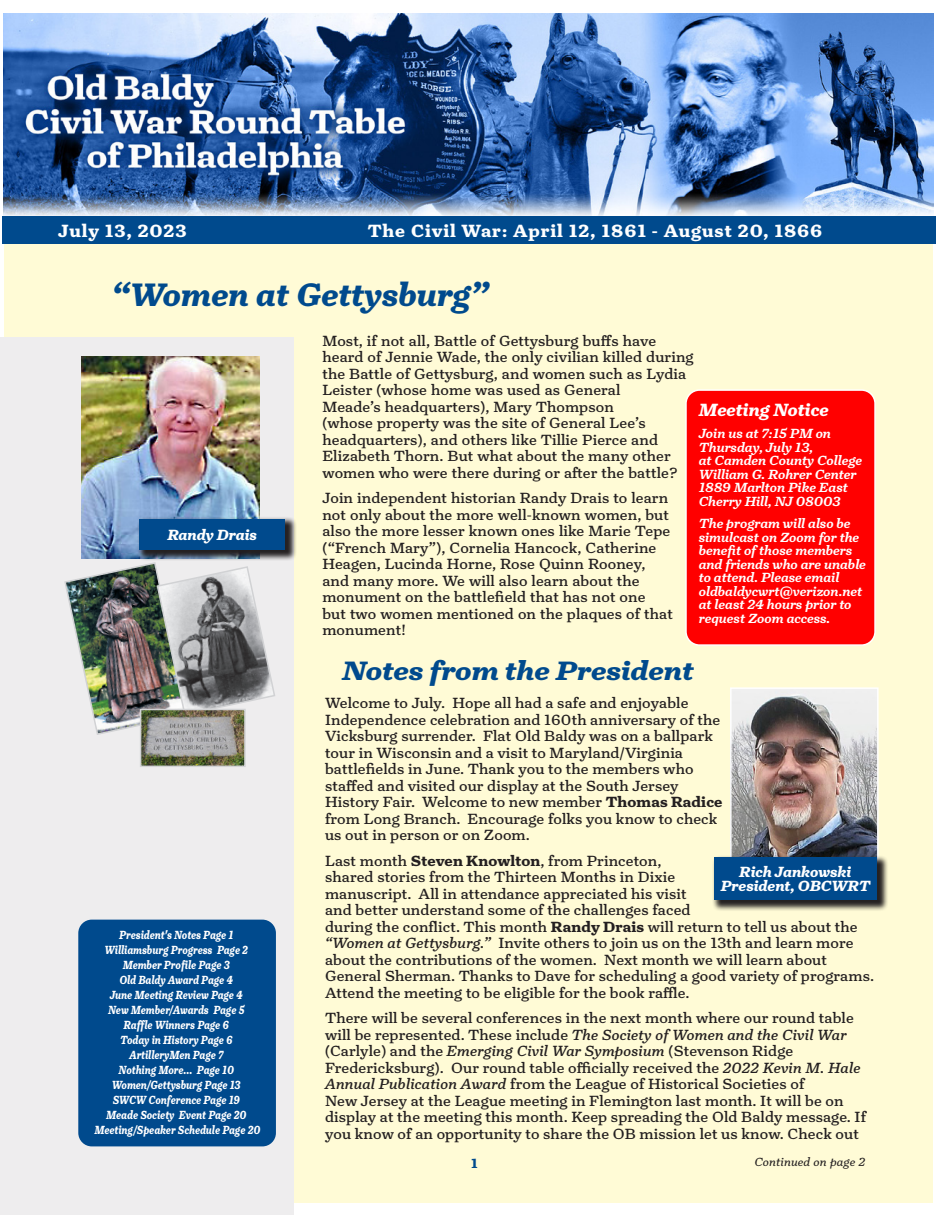
<style>
.page{position:relative;width:945px;height:1215px;background:#fff}
.page>*{position:absolute;margin:0;border:0;box-sizing:border-box;transform-origin:0 0}
.t1{font:italic 700 33px "Turnip";color:#004a8d}
.t2{font:italic 700 27px "Turnip";color:#004a8d;scale:1.1 1}
.t3{font:700 18px "Turnip";letter-spacing:.05em;color:#fff}
.t4{font:italic 700 18px "Turnip";color:#fff}
.t5{font:15px/16.5px "Turnip";letter-spacing:.01em;color:#231f20}
.t6{font:italic 700 15px/13.5px "Turnip";color:#fff;text-align:center}
.t7{font:italic 500 13.5px/13.5px "Turnip";color:#fff}
.t8{font:700 13.5px "Turnip";color:#004a8d}
.t9{font:italic 700 12px/15px "Turnip";letter-spacing:.01em;color:#fff;text-align:center;scale:.8 1}
.t10{font:italic 12px "Turnip";letter-spacing:.01em;color:#231f20}
.s1{font-weight:700}
.s2{font-style:italic}
</style>
<div class="page">
<div style="left:4px;top:14px;width:929px;height:1189px;background:#fffbd6"></div>
<div style="left:0;top:338px;width:294px;height:877px;background:#eeedee"></div>
<img style="left:4px;top:14px;width:930px;height:202px">
<div style="left:3px;top:216px;width:933px;height:28px;background:#004a8d"></div>
<div style="left:78px;top:920px;width:198px;height:226px;background:#004a8d;border-radius:14px"></div>
<div style="left:686px;top:390px;width:189px;height:255px;background:#f00;border-radius:14px"></div>
<div style="left:685px;top:389px;width:191px;height:257px;border:2px solid #fff;border-radius:14px"></div>
<img style="left:733px;top:690px;width:143px;height:165px">
<div style="left:730px;top:687px;width:149px;height:179px;border:2px solid #fff"></div>
<svg style="left:713px;top:855px;width:175px;height:56px;background:#75766d"></svg>
<div style="left:714px;top:858px;width:163px;height:42px;background:#004a8d"></div>
<img style="left:81px;top:356px;width:178px;height:203px">
<svg style="left:137px;top:516px;width:159px;height:44px;background:#606f7f"></svg>
<div style="left:140px;top:519px;width:145px;height:30px;background:#004a8d"></div>
<img style="left:64px;top:562px;width:211px;height:173px">
<img style="left:143px;top:712px;width:100px;height:52px">
<div style="left:140px;top:709px;width:106px;height:58px;border:2px solid #d1d2d4"></div>
<p class="t3" style="left:58px;top:219px;width:130px">July 13, 2023</p>
<p class="t3" style="left:368px;top:219px;width:456px">The Civil War: April 12, 1861 - August 20, 1866</p>
<h1 class="t1" style="left:112px;top:273px;width:379px">“Women at Gettysburg”</h1>
<p class="t6" style="left:168px;top:528px;width:91px">Randy Drais</p>
<p class="t9" style="left:95px;top:928px;width:209px">President's Notes Page 1<br>Williamsburg Progress Page 2<br>Member Profile Page 3<br>Old Baldy Award Page 4<br>June Meeting Review Page 4<br>New Member/Awards Page 5<br>Raffle Winners Page 6<br>Today in History Page 6<br>ArtilleryMen Page 7<br>Nothing More... Page 10<br>Women/Gettysburg Page 13<br>SWCW Conference Page 19<br>Meade Society Event Page 20<br>Meeting/Speaker Schedule Page 20</p>
<p class="t5" style="left:322px;top:332px;width:373px">Most, if not all, Battle of Gettysburg buffs have heard of Jennie Wade, the only civilian killed during the Battle of Gettysburg, and women such as Lydia Leister (whose home was used as General<br>Meade’s headquarters), Mary Thompson<br>(whose property was the site of General Lee’s headquarters), and others like Tillie Pierce and Elizabeth Thorn. But what about the many other women who were there during or after the battle?</p>
<p class="t5" style="left:322px;top:490px;width:352px">Join independent historian Randy Drais to learn not only about the more well-known women, but also the more lesser known ones like Marie Tepe (“French Mary”), Cornelia Hancock, Catherine Heagen, Lucinda Horne, Rose Quinn Rooney, and many more. We will also learn about the monument on the battlefield that has not one<br>but two women mentioned on the plaques of that monument!</p>
<p class="t4" style="left:699px;top:398px;width:131px">Meeting Notice</p>
<p class="t7" style="left:699px;top:427px;width:165px">Join us at 7:15 PM on<br>Thursday, July 13,<br>at Camden County College<br>William G. Rohrer Center<br>1889 Marlton Pike East<br>Cherry Hill, NJ 08003</p>
<p class="t7" style="left:699px;top:517px;width:169px">The program will also be simulcast on Zoom for the benefit of those members and friends who are unable to attend. Please email oldbaldycwrt@verizon.net at least 24 hours prior to request Zoom access.</p>
<h2 class="t2" style="left:343px;top:653px;width:321px">Notes from the President</h2>
<p class="t5" style="left:325px;top:695px;width:399px">Welcome to July. Hope all had a safe and enjoyable Independence celebration and 160th anniversary of the Vicksburg surrender. Flat Old Baldy was on a ballpark tour in Wisconsin and a visit to Maryland/Virginia battlefields in June. Thank you to the members who staffed and visited our display at the South Jersey History Fair. Welcome to new member <span class="s1">Thomas Radice </span>from Long Branch. Encourage folks you know to check us out in person or on Zoom.</p>
<p class="t5" style="left:325px;top:852px;width:551px">Last month <span class="s1">Steven Knowlton</span>, from Princeton,<br>shared stories from the Thirteen Months in Dixie<br>manuscript. All in attendance appreciated his visit<br>and better understand some of the challenges faced<br>during the conflict. This month <span class="s1">Randy Drais</span> will return to tell us about the <span class="s2">“Women at Gettysburg.”</span> Invite others to join us on the 13th and learn more about the contributions of the women. Next month we will learn about General Sherman. Thanks to Dave for scheduling a good variety of programs.<br>Attend the meeting to be eligible for the book raffle.</p>
<p class="t5" style="left:325px;top:1010px;width:543px">There will be several conferences in the next month where our round table will be represented. These include <span class="s2">The Society of Women and the Civil War </span>(Carlyle) and the <span class="s2">Emerging Civil War Symposium</span> (Stevenson Ridge Fredericksburg). Our round table officially received the <span class="s2">2022 Kevin M. Hale Annual Publication Award</span> from the League of Historical Societies of<br>New Jersey at the League meeting in Flemington last month. It will be on display at the meeting this month. Keep spreading the Old Baldy message. If you know of an opportunity to share the OB mission let us know. Check out</p>
<p class="t10" style="left:755px;top:1154px;width:113px">Continued on page 2</p>
<p class="t6" style="left:721px;top:866px;width:151px">Rich Jankowski<br>President, OBCWRT</p>
<p class="t8" style="left:471px;top:1154px;width:8px">1</p>
</div>
